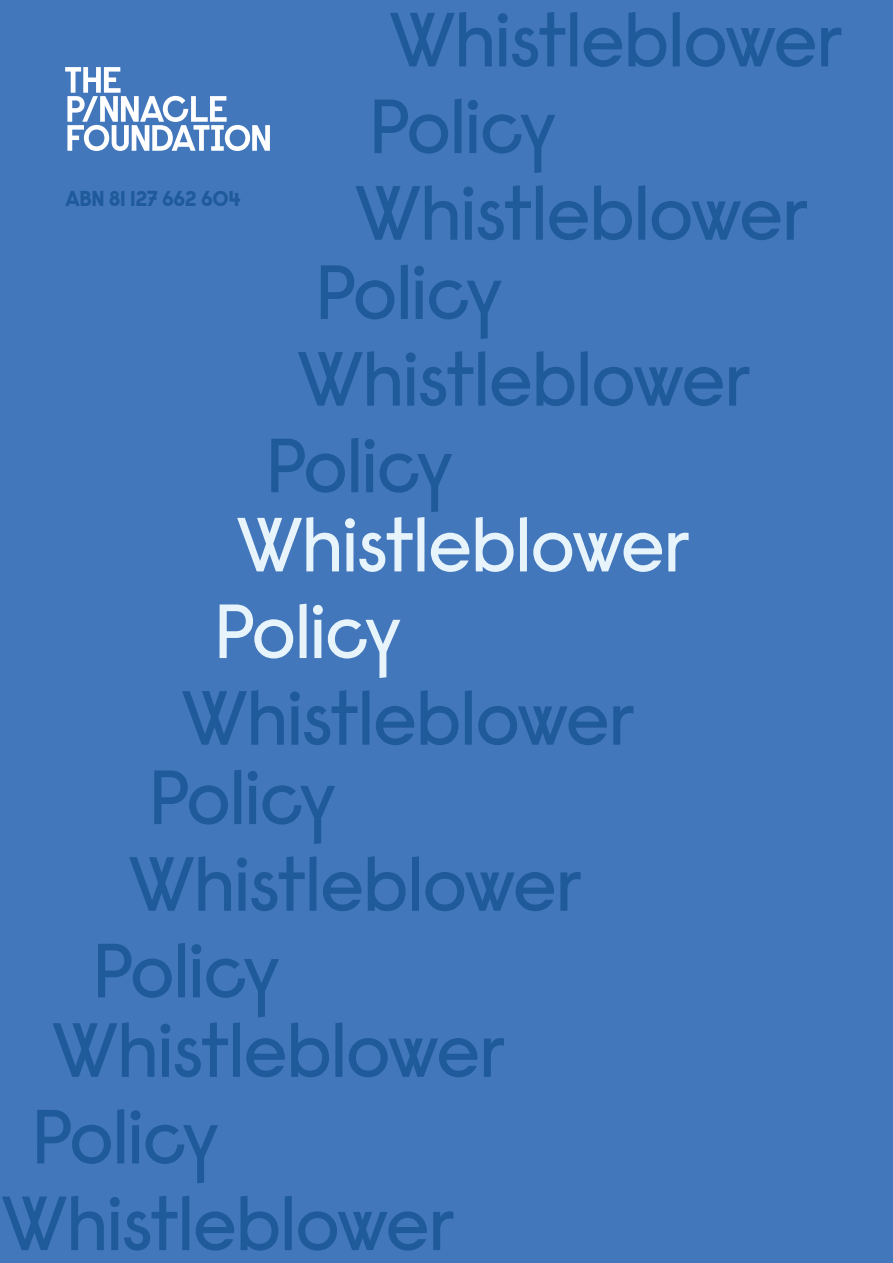
<style>
.page{position:relative;width:893px;height:1263px;background:#4277bc}
.page>*{position:absolute;margin:0;border:0;box-sizing:border-box;transform-origin:0 0}
.t1{font:76.5px/86.7px "Raisonne Pro";letter-spacing:-.02em;color:#1f5a9a}
.t2{font:76.5px/86.6px "Raisonne Pro";letter-spacing:-.02em;color:#e8f4fb}
.t3{font:800 21px "Raisonne Pro";letter-spacing:-.02em;color:#1f5a9a}
</style>
<div class="page">
<svg style="left:65px;top:67px;width:205px;height:84px"></svg>
<p class="t3" style="left:65px;top:189px;width:178px">ABN 81 127 662 604</p>
<p class="t1" style="left:354px;top:6px;width:490px;text-indent:34px">Whistleblower<br>Policy<br>Whistleblower</p>
<p class="t1" style="left:316px;top:258px;width:189px">Policy</p>
<p class="t1" style="left:297px;top:345px;width:456px">Whistleblower</p>
<p class="t1" style="left:266px;top:432px;width:189px">Policy</p>
<p class="t2" style="left:215px;top:511px;width:477px">Whistleblower<br>Policy</p>
<p class="t1" style="left:181px;top:684px;width:456px">Whistleblower</p>
<p class="t1" style="left:149px;top:763px;width:189px">Policy</p>
<p class="t1" style="left:128px;top:850px;width:456px">Whistleblower</p>
<p class="t1" style="left:93px;top:937px;width:189px">Policy</p>
<p class="t1" style="left:51px;top:1016px;width:456px">Whistleblower</p>
<p class="t1" style="left:32px;top:1103px;width:189px">Policy</p>
<p class="t1" style="left:1px;top:1189px;width:456px">Whistleblower</p>
</div>
